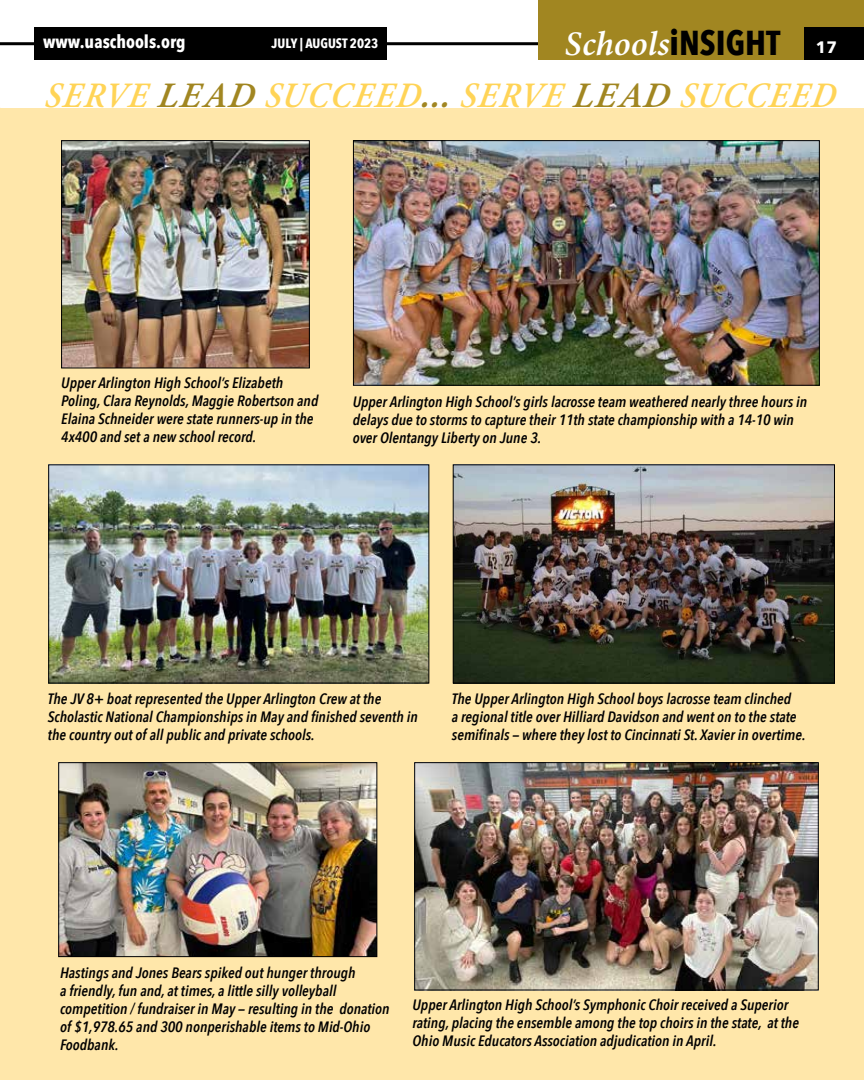
<style>
.page{position:relative;width:864px;height:1080px;background:#fff}
.page>*{position:absolute;margin:0;border:0;box-sizing:border-box;transform-origin:0 0}
.t1{font:italic 36px "Minion Variable Concept";letter-spacing:.06em;color:#ffd457;scale:.93 1}
.t2{font:italic 34.5px "Minion Variable Concept";color:#fff}
.t3{font:700 18px "Avenir Next Condensed";color:#fff}
.t4{font:italic 600 15px/18px "Avenir Next Condensed";color:#000}
.t5{font:700 13.5px "Avenir Next Condensed";color:#fff}
.s1{font-family:"Avenir Next Condensed";font-weight:700;font-style:normal;color:#000}
.s2{font-family:"Avenir Next";font-weight:700;font-style:normal;font-size:16.5px}
.s3{color:#a18621}
</style>
<div class="page">
<hr style="left:0;top:42px;width:864px;height:3px;background:#000">
<div style="left:538px;top:0;width:326px;height:60px;background:#a18621"></div>
<div style="left:804px;top:27px;width:60px;height:33px;background:#000"></div>
<div style="left:34px;top:27px;width:353px;height:33px;background:#000"></div>
<div style="left:0;top:108px;width:864px;height:972px;background:#ffe7aa"></div>
<img style="left:355px;top:142px;width:463px;height:242px">
<div style="left:353px;top:140px;width:467px;height:246px;border:1px solid #000"></div>
<img style="left:416px;top:764px;width:401px;height:224px">
<div style="left:414px;top:762px;width:405px;height:228px;border:1px solid #000"></div>
<img style="left:60px;top:764px;width:315px;height:191px">
<div style="left:58px;top:762px;width:319px;height:195px;border:1px solid #000"></div>
<img style="left:50px;top:466px;width:377px;height:215px">
<div style="left:48px;top:464px;width:381px;height:219px;border:1px solid #000"></div>
<img style="left:63px;top:142px;width:245px;height:224px">
<div style="left:61px;top:140px;width:249px;height:228px;border:1px solid #000"></div>
<img style="left:455px;top:466px;width:378px;height:215px">
<div style="left:453px;top:464px;width:382px;height:219px;border:1px solid #000"></div>
<p class="t3" style="left:43px;top:31px;width:144px">www.uaschools.org</p>
<p class="t5" style="left:272px;top:35px;width:108px">JULY | AUGUST 2023</p>
<h2 class="t2" style="left:565px;top:20px;width:274px">Schools<span class="s1">iNSIGHT</span> <span class="s2">17</span></h2>
<h1 class="t1" style="left:44px;top:70px;width:861px">SERVE <span class="s3">LEAD</span> SUCCEED<span class="s3">...</span> SERVE <span class="s3">LEAD</span> SUCCEED</h1>
<p class="t4" style="left:61px;top:374px;width:259px">Upper Arlington High School’s Elizabeth Poling, Clara Reynolds, Maggie Robertson and Elaina Schneider were state runners-up in the 4x400 and set a new school record.</p>
<p class="t4" style="left:353px;top:392px;width:456px">Upper Arlington High School’s girls lacrosse team weathered nearly three hours in delays due to storms to capture their 11th state championship with a 14-10 win over Olentangy Liberty on June 3.</p>
<p class="t4" style="left:48px;top:690px;width:371px">The JV 8+ boat represented the Upper Arlington Crew at the<br>Scholastic National Championships in May and finished seventh in the country out of all public and private schools.</p>
<p class="t4" style="left:452px;top:690px;width:355px">The Upper Arlington High School boys lacrosse team clinched<br>a regional title over Hilliard Davidson and went on to the state semifinals — where they lost to Cincinnati St. Xavier in overtime.</p>
<p class="t4" style="left:60px;top:964px;width:331px">Hastings and Jones Bears spiked out hunger through<br>a friendly, fun and, at times, a little silly volleyball competition / fundraiser in May — resulting in the donation of $1,978.65 and 300 nonperishable items to Mid-Ohio Foodbank.</p>
<p class="t4" style="left:412px;top:996px;width:388px">Upper Arlington High School’s Symphonic Choir received a Superior rating, placing the ensemble among the top choirs in the state, at the<br>Ohio Music Educators Association adjudication in April.</p>
</div>
